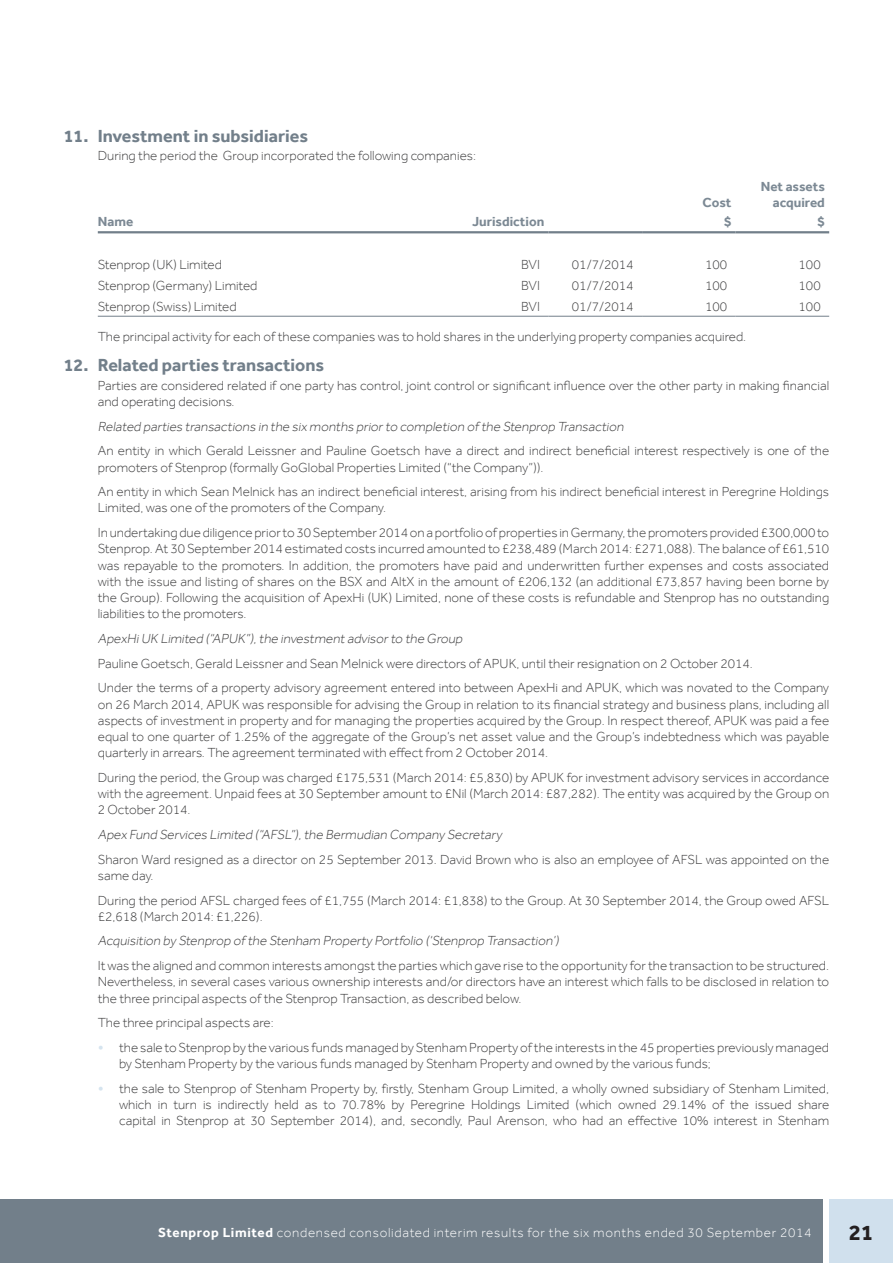
<style>
.page{position:relative;width:893px;height:1263px;background:#fff}
.page>*{position:absolute;margin:0;border:0;box-sizing:border-box;transform-origin:0 0}
.t1{font:700 22.5px "Effra";color:#231f20}
.t2{font:700 18px "Effra";color:#727f8a}
.t3{font:300 13.5px/16.2px "Effra";color:#3e3e3f}
.t4{font:italic 300 13.5px "Effra";color:#3e3e3f}
.t5{font:300 13.5px "Effra";letter-spacing:.05em;color:#fff}
.t6{font:700 13.5px/16.2px "Effra";color:#7c8994;text-align:right}
.s1{font-size:18px;color:#d5e4ef}
.s2{font-weight:700}
</style>
<div class="page">
<div style="left:0;top:1199px;width:823px;height:64px;background:#727f8a"></div>
<div style="left:829px;top:1199px;width:64px;height:64px;background:#d0e0ed"></div>
<hr style="left:98px;top:231px;width:357px;height:2px;background:#727f8a">
<hr style="left:455px;top:231px;width:94px;height:2px;background:#727f8a">
<hr style="left:549px;top:231px;width:93px;height:2px;background:#727f8a">
<hr style="left:642px;top:231px;width:94px;height:2px;background:#727f8a">
<hr style="left:736px;top:231px;width:93px;height:2px;background:#727f8a">
<hr style="left:98px;top:316px;width:357px;height:1px;background:#727f8a">
<hr style="left:455px;top:316px;width:94px;height:1px;background:#727f8a">
<hr style="left:549px;top:316px;width:93px;height:1px;background:#727f8a">
<hr style="left:642px;top:316px;width:94px;height:1px;background:#727f8a">
<hr style="left:736px;top:316px;width:93px;height:1px;background:#727f8a">
<h2 class="t2" style="left:64px;top:125px;width:246px">11. Investment in subsidiaries</h2>
<p class="t3" style="left:98px;top:148px;width:380px">During the period the Group incorporated the following companies:</p>
<p class="t6" style="left:702px;top:194px;width:31px">Cost</p>
<p class="t6" style="left:761px;top:178px;width:66px">Net assets acquired</p>
<p class="t6" style="left:98px;top:213px;width:37px">Name</p>
<p class="t6" style="left:472px;top:213px;width:74px">Jurisdiction</p>
<p class="t6" style="left:724px;top:213px;width:9px">$</p>
<p class="t6" style="left:818px;top:213px;width:9px">$</p>
<p class="t3" style="left:98px;top:256px;width:126px">Stenprop (UK) Limited</p>
<p class="t3" style="left:521px;top:256px;width:20px">BVI</p>
<p class="t3" style="left:572px;top:256px;width:63px">01/7/2014</p>
<p class="t3" style="left:705px;top:256px;width:24px">100</p>
<p class="t3" style="left:799px;top:256px;width:24px">100</p>
<p class="t3" style="left:98px;top:277px;width:161px">Stenprop (Germany) Limited</p>
<p class="t3" style="left:521px;top:277px;width:20px">BVI</p>
<p class="t3" style="left:572px;top:277px;width:63px">01/7/2014</p>
<p class="t3" style="left:705px;top:277px;width:24px">100</p>
<p class="t3" style="left:799px;top:277px;width:24px">100</p>
<p class="t3" style="left:98px;top:298px;width:140px">Stenprop (Swiss) Limited</p>
<p class="t3" style="left:521px;top:298px;width:20px">BVI</p>
<p class="t3" style="left:572px;top:298px;width:63px">01/7/2014</p>
<p class="t3" style="left:705px;top:298px;width:24px">100</p>
<p class="t3" style="left:799px;top:298px;width:24px">100</p>
<p class="t3" style="left:98px;top:329px;width:650px">The principal activity for each of these companies was to hold shares in the underlying property companies acquired.</p>
<h2 class="t2" style="left:64px;top:354px;width:262px">12. Related parties transactions</h2>
<p class="t3" style="left:98px;top:377px;width:733px">Parties are considered related if one party has control, joint control or significant influence over the other party in making financial and operating decisions.</p>
<p class="t4" style="left:98px;top:418px;width:530px">Related parties transactions in the six months prior to completion of the Stenprop Transaction</p>
<p class="t3" style="left:98px;top:443px;width:733px">An entity in which Gerald Leissner and Pauline Goetsch have a direct and indirect beneficial interest respectively is one of the promoters of Stenprop (formally GoGlobal Properties Limited (“the Company”)).</p>
<p class="t3" style="left:98px;top:484px;width:733px">An entity in which Sean Melnick has an indirect beneficial interest, arising from his indirect beneficial interest in Peregrine Holdings<br>Limited, was one of the promoters of the Company.</p>
<p class="t3" style="left:98px;top:524px;width:733px;text-align:justify">In undertaking due diligence prior to 30 September 2014 on a portfolio of properties in Germany, the promoters provided £300,000 to Stenprop. At 30 September 2014 estimated costs incurred amounted to £238,489 (March 2014: £271,088). The balance of £61,510 was repayable to the promoters. In addition, the promoters have paid and underwritten further expenses and costs associated with the issue and listing of shares on the BSX and AltX in the amount of £206,132 (an additional £73,857 having been borne by the Group). Following the acquisition of ApexHi (UK) Limited, none of these costs is refundable and Stenprop has no outstanding liabilities to the promoters.</p>
<p class="t4" style="left:98px;top:631px;width:369px">ApexHiUK Limited (“APUK”),the investment advisor to the Group</p>
<p class="t3" style="left:98px;top:651px;width:733px;line-height:24.8px">Pauline Goetsch, Gerald Leissner and Sean Melnick were directors of APUK, until their resignation on 2 October 2014.<br>Under the terms of a property advisory agreement entered into between ApexHi and APUK, which was novated to the Company</p>
<p class="t3" style="left:98px;top:696px;width:733px;text-align:justify">on 26 March 2014, APUK was responsible for advising the Group in relation to its financial strategy and business plans, including all aspects of investment in property and for managing the properties acquired by the Group. In respect thereof, APUK was paid a fee equal to one quarter of 1.25% of the aggregate of the Group’s net asset value and the Group’s indebtedness which was payable quarterly in arrears. The agreement terminated with effect from 2 October 2014.</p>
<p class="t3" style="left:98px;top:769px;width:733px;text-align:justify">During the period, the Group was charged £175,531 (March 2014: £5,830) by APUK for investment advisory services in accordance with the agreement. Unpaid fees at 30 September amount to £Nil (March 2014: £87,282). The entity was acquired by the Group on 2 October 2014.</p>
<p class="t4" style="left:98px;top:827px;width:408px">Apex Fund Services Limited (“AFSL”),the Bermudian Company Secretary</p>
<p class="t3" style="left:98px;top:851px;width:733px">Sharon Ward resigned as a director on 25 September 2013. David Brown who is also an employee of AFSL was appointed on the same day.</p>
<p class="t3" style="left:98px;top:892px;width:733px">During the period AFSL charged fees of £1,755 (March 2014: £1,838) to the Group. At 30 September 2014, the Group owed AFSL £2,618 (March 2014: £1,226).</p>
<p class="t4" style="left:98px;top:933px;width:465px">Acquisition by Stenprop of the Stenham Property Portfolio (‘Stenprop Transaction’)</p>
<p class="t3" style="left:98px;top:957px;width:733px;text-align:justify">It was the aligned and common interests amongst the parties which gave rise to the opportunity for the transaction to be structured.<br>Nevertheless, in several cases various ownership interests and/or directors have an interest which falls to be disclosed in relation to the three principal aspects of the Stenprop Transaction, as described below.</p>
<p class="t3" style="left:98px;top:1015px;width:177px">The three principal aspects are:</p>
<p class="t3" style="left:119px;top:1039px;width:712px;text-indent:-21px"><span class="s1">•</span> the sale to Stenprop by the various funds managed by Stenham Property of the interests in the 45 properties previously managed by Stenham Property by the various funds managed by Stenham Property and owned by the various funds;</p>
<p class="t3" style="left:119px;top:1080px;width:712px;text-align:justify;text-indent:-21px"><span class="s1">•</span> the sale to Stenprop of Stenham Property by, firstly, Stenham Group Limited, a wholly owned subsidiary of Stenham Limited, which in turn is indirectly held as to 70.78% by Peregrine Holdings Limited (which owned 29.14% of the issued share capital in Stenprop at 30 September 2014), and, secondly, Paul Arenson, who had an effective 10% interest in Stenham</p>
<p class="t5" style="left:158px;top:1225px;width:655px"><span class="s2">Stenprop Limited</span> condensed consolidated interim results for the six months ended 30 September 2014</p>
<h1 class="t1" style="left:849px;top:1219px;width:26px">21</h1>
</div>
